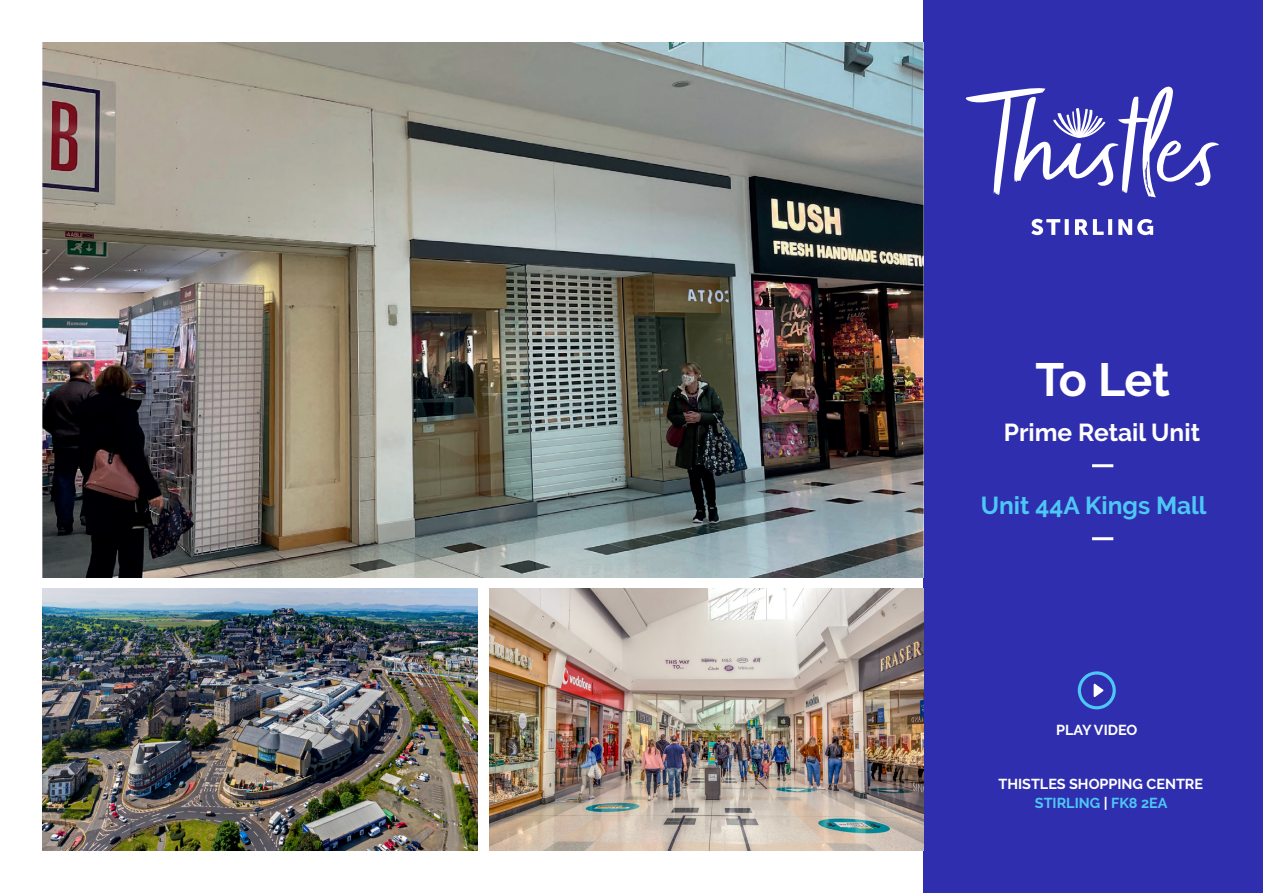
<style>
.page{position:relative;width:1263px;height:893px;background:#fff}
.page>*{position:absolute;margin:0;border:0;box-sizing:border-box;transform-origin:0 0}
.t1{font:700 46.5px "Raleway";color:#fff}
.address{font:700 24.45px "Raleway";color:#4dc7f6}
.t2{font:700 24.45px "Raleway";color:#fff}
.t3{font:700 14.4px "Raleway";color:#fff}
.t4{font:700 14.4px "Raleway";color:#4dc7f6}
.s1{color:#fff}
</style>
<div class="page">
<div style="left:924px;top:0;width:339px;height:893px;background:#2f2eae"></div>
<svg style="left:1031px;top:219px;width:122px;height:16px"></svg>
<svg style="left:965px;top:86px;width:254px;height:111px"></svg>
<img style="left:489px;top:588px;width:435px;height:262px">
<img style="left:43px;top:588px;width:434px;height:262px">
<svg style="left:1078px;top:671px;width:38px;height:38px"></svg>
<hr style="left:1092px;top:464px;width:21px;height:3px;background:#fff">
<hr style="left:1092px;top:537px;width:21px;height:3px;background:#fff">
<img style="left:43px;top:43px;width:881px;height:534px">
<h1 class="t1" style="left:1035px;top:354px;width:136px">To Let</h1>
<h2 class="t2" style="left:1004px;top:418px;width:198px">Prime Retail Unit</h2>
<p class="address" style="left:981px;top:491px;width:227px">Unit 44A Kings Mall</p>
<p class="t3" style="left:1056px;top:722px;width:83px">PLAY VIDEO</p>
<p class="t3" style="left:998px;top:776px;width:206px">THISTLES SHOPPING CENTRE</p>
<p class="t4" style="left:1035px;top:795px;width:134px">STIRLING <span class="s1">|</span> FK8 2EA</p>
</div>
